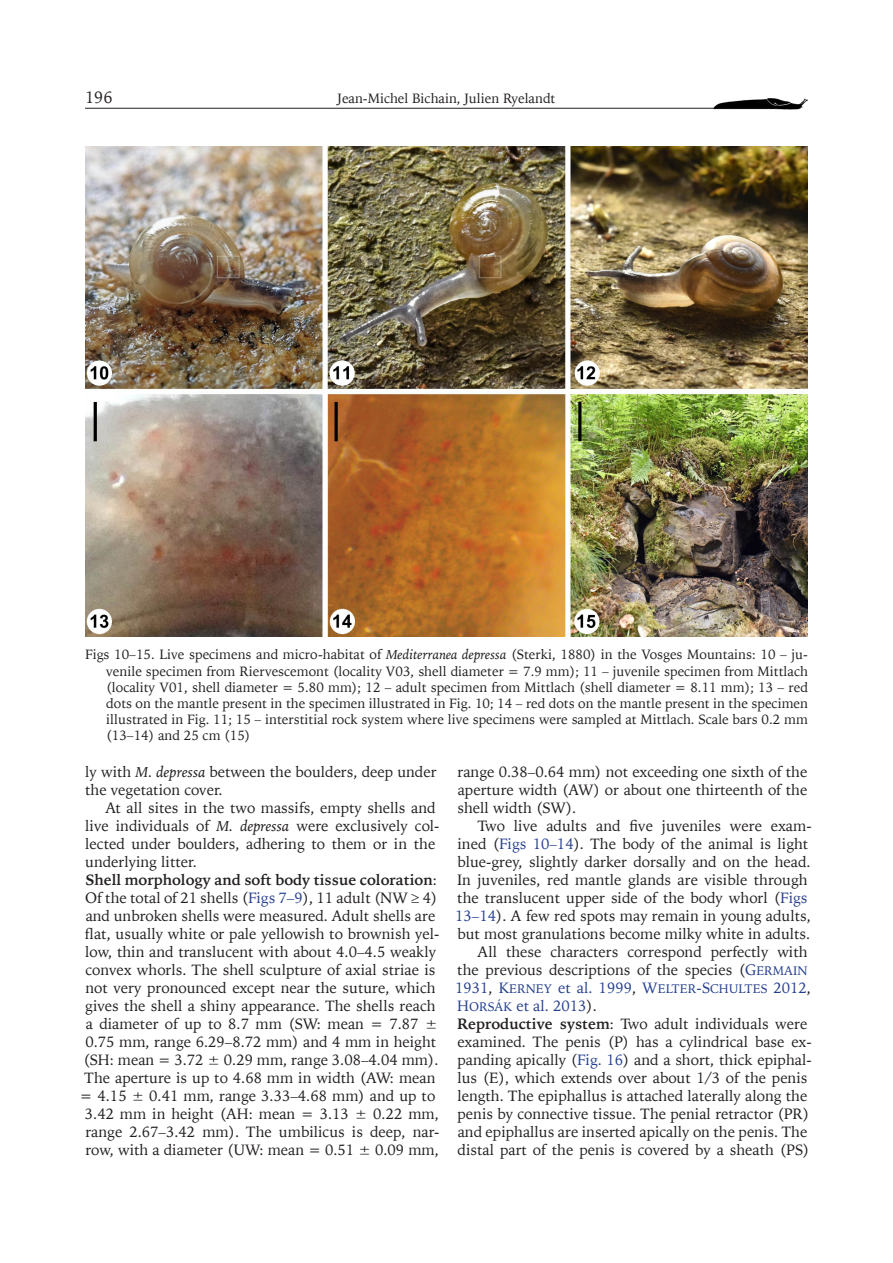
<style>
.page{position:relative;width:893px;height:1263px;background:#fff}
.page>*{position:absolute;margin:0;border:0;box-sizing:border-box;transform-origin:0 0}
.t1{font:16.5px "Iowan Old St EU";color:#231f20}
.punkt_zwykły{font:15px/18px "Iowan Old St EU";color:#231f20}
.Tytuł_ryciny_tabeli{font:13.5px/16.2px "Iowan Old St EU";color:#231f20;text-align:justify}
.s1{font-style:italic}
.s2{font-weight:700}
.s3{color:#253f8e}
.s4{font-family:"Iowan Old St EU Normal SC830";color:#253f8e}
.s5{font-family:"Iowan Old St EU Normal SC830";font-size:12.45px;color:#253f8e}
</style>
<div class="page">
<hr style="left:85px;top:108px;width:706px;height:1px;background:#231f20">
<img style="left:714px;top:98px;width:93px;height:12px">
<img style="left:85px;top:147px;width:723px;height:489px">
<p class="t1" style="left:85px;top:87px;width:29px">196</p>
<p class="Tytuł_ryciny_tabeli" style="left:338px;top:90px;width:219px">Jean-Michel Bichain, Julien Ryelandt</p>
<p class="Tytuł_ryciny_tabeli" style="left:106px;top:647px;width:703px;text-indent:-21px">Figs 10–15. Live specimens and micro-habitat of <span class="s1">Mediterranea depressa</span> (Sterki, 1880) in the Vosges Mountains: 10 – ju&shy;venile specimen from Riervescemont (locality V03, shell diameter = 7.9 mm); 11 – juvenile specimen from Mittlach (locality V01, shell diameter = 5.80 mm); 12 – adult specimen from Mittlach (shell diameter = 8.11 mm); 13 – red dots on the mantle present in the specimen illustrated in Fig. 10; 14 – red dots on the mantle present in the specimen illustrated in Fig. 11; 15 – interstitial rock system where live specimens were sampled at Mittlach. Scale bars 0.2 mm (13–14) and 25 cm (15)</p>
<p class="punkt_zwykły" style="left:85px;top:763px;width:353px">ly with <span class="s1">M. depressa</span> between the boulders, deep under the vegetation cover.</p>
<p class="punkt_zwykły" style="left:85px;top:799px;width:356px;text-indent:20px">At all sites in the two massifs, empty shells and live individuals of <span class="s1">M. depressa</span> were exclusively col&shy;lected under boulders, adhering to them or in the underlying litter.</p>
<p class="punkt_zwykły" style="left:80px;top:871px;width:361px;text-align:center"><span class="s2">Shell morphology and soft body tissue coloration</span>:<br>Of the total of 21 shells (<span class="s3">Figs 7–9</span>), 11 adult (NW ≥ 4) and unbroken shells were measured. Adult shells are flat, usually white or pale yellowish to brownish yel&shy;low, thin and translucent with about 4.0–4.5 weakly convex whorls. The shell sculpture of axial striae is not very pronounced except near the suture, which gives the shell a shiny appearance. The shells reach a diameter of up to 8.7 mm (SW: mean = 7.87 ± 0.75 mm, range 6.29–8.72 mm) and 4 mm in height (SH: mean = 3.72 ± 0.29 mm, range 3.08–4.04 mm).<br>The aperture is up to 4.68 mm in width (AW: mean = 4.15 ± 0.41 mm, range 3.33–4.68 mm) and up to 3.42 mm in height (AH: mean = 3.13 ± 0.22 mm, range 2.67–3.42 mm). The umbilicus is deep, nar&shy;row, with a diameter (UW: mean = 0.51 ± 0.09 mm,</p>
<p class="punkt_zwykły" style="left:457px;top:763px;width:351px;text-align:justify">range 0.38–0.64 mm) not exceeding one sixth of the aperture width (AW) or about one thirteenth of the shell width (SW).</p>
<p class="punkt_zwykły" style="left:455px;top:817px;width:358px;text-indent:23px">Two live adults and five juveniles were exam&shy;ined (<span class="s3">Figs 10–14</span>). The body of the animal is light blue-grey, slightly darker dorsally and on the head.<br>In juveniles, red mantle glands are visible through the translucent upper side of the body whorl (<span class="s3">Figs 13–14</span>). A few red spots may remain in young adults, but most granulations become milky white in adults.</p>
<p class="punkt_zwykły" style="left:455px;top:943px;width:357px;text-indent:22px">All these characters correspond perfectly with the previous descriptions of the species (<span class="s4">G</span><span class="s5">ERMAIN </span><span class="s3">1931</span>, <span class="s4">K</span><span class="s5">ERNEY</span> <span class="s3">et al. 1999</span>, <span class="s4">W</span><span class="s5">ELTER</span><span class="s4">-S</span><span class="s5">CHULTES</span> <span class="s3">2012</span>, <span class="s4">H</span><span class="s5">ORSÁK</span> <span class="s3">et al. 2013</span>).</p>
<p class="punkt_zwykły" style="left:457px;top:1015px;width:356px"><span class="s2">Reproductive system</span>: Two adult individuals were examined. The penis (P) has a cylindrical base ex&shy;panding apically (<span class="s3">Fig. 16</span>) and a short, thick epiphal&shy;lus (E), which extends over about 1/3 of the penis length. The epiphallus is attached laterally along the penis by connective tissue. The penial retractor (PR) and epiphallus are inserted apically on the penis. The distal part of the penis is covered by a sheath (PS)</p>
</div>
